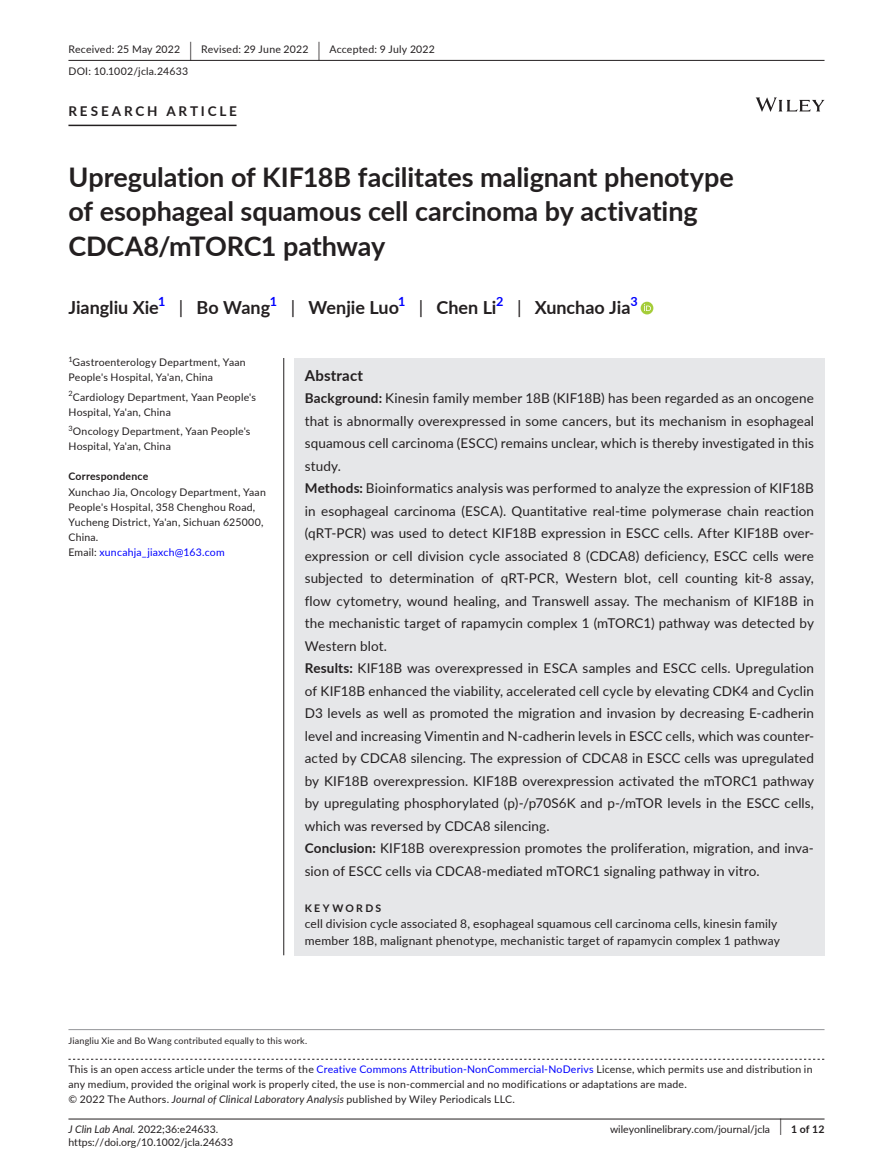
<style>
.page{position:relative;width:893px;height:1174px;background:#fff}
.page>*{position:absolute;margin:0;border:0;box-sizing:border-box;transform-origin:0 0}
.t1{font:700 27px/34.5px "Lato";letter-spacing:-.005em;color:#231f20}
.t2{font:700 18px "Lato";letter-spacing:-.005em;color:#231f20}
.t3{font:700 15px "Lato";letter-spacing:.015em;color:#231f20}
.t4{font:13.5px/22.5px "Lato";letter-spacing:.01em;color:#231f20}
.t5{font:700 13.5px "Lato";letter-spacing:.21em;color:#231f20}
.t6{font:700 12.6px "Lato";color:#00f}
.t7{font:12px/16.5px "Lato";letter-spacing:.015em;color:#231f20}
.t8{font:10.5px/15px "Lato";letter-spacing:.02em;color:#231f20}
.t9{font:10.5px "Lato";color:#231f20}
.t10{font:700 10.5px "Lato";letter-spacing:.02em;color:#231f20}
.t11{font:700 10.5px "Lato";letter-spacing:.22em;color:#231f20}
.t12{font:9px "Lato";letter-spacing:.025em;color:#231f20}
.t13{font:7.35px "Lato";color:#231f20}
.s1{font-size:19.65px}
.s2{font-weight:400}
.s3{color:#00f}
.s4{font-weight:700}
.s5{font-style:italic}
.s6{font-weight:400;font-size:17.4px}
</style>
<div class="page">
<hr style="left:68px;top:1118px;width:756px;height:1px;background:#231f20">
<svg style="left:756px;top:97px;width:68px;height:15px"></svg>
<hr style="left:68px;top:60px;width:756px;height:1px;background:#231f20">
<hr style="left:68px;top:125px;width:169px;height:1px;background:#231f20">
<div style="left:641px;top:302px;width:12px;height:12px;background:#a5cd39;border-radius:50%"></div>
<svg style="left:644px;top:304px;width:7px;height:7px"></svg>
<svg style="left:68px;top:1058px;width:756px;height:1px"></svg>
<hr style="left:68px;top:1029px;width:756px;height:1px;background:#939598">
<div style="left:294px;top:358px;width:530px;height:597px;background:#e6e7e9"></div>
<hr style="left:283px;top:358px;width:1px;height:597px;background:#231f20">
<p class="t8" style="left:68px;top:38px;width:368px;line-height:21.8px">Received: 25 May 2022 <span class="s1">|</span> Revised: 29 June 2022 <span class="s1">|</span> Accepted: 9 July 2022<br>DOI: 10.1002/jcla.24633</p>
<p class="t5" style="left:68px;top:101px;width:170px">RESEARCH ARTICLE</p>
<h1 class="t1" style="left:68px;top:159px;width:667px">Upregulation of KIF18B facilitates malignant phenotype of esophageal squamous cell carcinoma by activating<br>CDCA8/mTORC1 pathway</h1>
<h2 class="t2" style="left:68px;top:295px;width:92px">Jiangliu Xie</h2>
<p class="t6" style="left:158px;top:292px;width:9px">1</p>
<h2 class="t2" style="left:179px;top:295px;width:93px"><span class="s2">|</span> Bo Wang</h2>
<p class="t6" style="left:270px;top:292px;width:9px">1</p>
<h2 class="t2" style="left:291px;top:295px;width:110px"><span class="s2">|</span> Wenjie Luo</h2>
<p class="t6" style="left:398px;top:292px;width:9px">1</p>
<h2 class="t2" style="left:419px;top:295px;width:79px"><span class="s2">|</span> Chen Li</h2>
<p class="t6" style="left:496px;top:292px;width:9px">2</p>
<h2 class="t2" style="left:517px;top:295px;width:115px"><span class="s2">|</span> Xunchao Jia</h2>
<p class="t6" style="left:630px;top:292px;width:9px">3</p>
<p class="t13" style="left:68px;top:354px;width:6px">1</p>
<p class="t8" style="left:68px;top:355px;width:179px;text-indent:4px">Gastroenterology Department, Yaan<br>People's Hospital, Ya'an, China</p>
<p class="t13" style="left:68px;top:388px;width:6px">2</p>
<p class="t8" style="left:68px;top:389px;width:189px;text-indent:4px">Cardiology Department, Yaan People's<br>Hospital, Ya'an, China</p>
<p class="t8" style="left:68px;top:424px;width:184px"><sup>3</sup>Oncology Department, Yaan People's<br>Hospital, Ya'an, China</p>
<p class="t10" style="left:68px;top:469px;width:81px">Correspondence</p>
<p class="t8" style="left:68px;top:484px;width:199px">Xunchao Jia, Oncology Department, Yaan<br>People's Hospital, 358 Chenghou Road,<br>Yucheng District, Ya'an, Sichuan 625000,<br>China.<br>Email: <span class="s3">xuncahja_jiaxch@163.com</span></p>
<p class="t3" style="left:305px;top:364px;width:60px">Abstract</p>
<p class="t4" style="left:305px;top:386px;width:511px"><span class="s4">Background:</span> Kinesin family member 18B (KIF18B) has been regarded as an oncogene that is abnormally overexpressed in some cancers, but its mechanism in esophageal squamous cell carcinoma (ESCC) remains unclear, which is thereby investigated in this study.<br><span class="s4">Methods:</span> Bioinformatics analysis was performed to analyze the expression of KIF18B in esophageal carcinoma (ESCA). Quantitative real-time polymerase chain reaction (qRT-PCR) was used to detect KIF18B expression in ESCC cells. After KIF18B over&shy;expression or cell division cycle associated 8 (CDCA8) deficiency, ESCC cells were subjected to determination of qRT-PCR, Western blot, cell counting kit-8 assay, flow cytometry, wound healing, and Transwell assay. The mechanism of KIF18B in the mechanistic target of rapamycin complex 1 (mTORC1) pathway was detected by Western blot.<br><span class="s4">Results:</span> KIF18B was overexpressed in ESCA samples and ESCC cells. Upregulation of KIF18B enhanced the viability, accelerated cell cycle by elevating CDK4 and Cyclin D3 levels as well as promoted the migration and invasion by decreasing E-cadherin level and increasing Vimentin and N-cadherin levels in ESCC cells, which was counter&shy;acted by CDCA8 silencing. The expression of CDCA8 in ESCC cells was upregulated by KIF18B overexpression. KIF18B overexpression activated the mTORC1 pathway by upregulating phosphorylated (p)-/p70S6K and p-/mTOR levels in the ESCC cells, which was reversed by CDCA8 silencing.<br><span class="s4">Conclusion:</span> KIF18B overexpression promotes the proliferation, migration, and inva&shy;sion of ESCC cells via CDCA8-mediated mTORC1 signaling pathway in vitro.</p>
<p class="t11" style="left:305px;top:900px;width:78px">KEYWORDS</p>
<p class="t7" style="left:305px;top:915px;width:477px">cell division cycle associated 8, esophageal squamous cell carcinoma cells, kinesin family member 18B, malignant phenotype, mechanistic target of rapamycin complex 1 pathway</p>
<p class="t12" style="left:68px;top:1033px;width:240px">Jiangliu Xie and Bo Wang contributed equally to this work.</p>
<p class="t8" style="left:68px;top:1061px;width:746px">This is an open access article under the terms of the <span class="s3">Creative Commons Attribution-NonCommercial-NoDerivs</span> License, which permits use and distribution in any medium, provided the original work is properly cited, the use is non-commercial and no modifications or adaptations are made.<br>© 2022 The Authors. <span class="s5">Journal of Clinical Laboratory Analysis</span> published by Wiley Periodicals LLC.</p>
<p class="t9" style="left:68px;top:1121px;width:151px"><span class="s5">J Clin Lab Anal.</span> 2022;36:e24633.</p>
<p class="t10" style="left:779px;top:1121px;width:46px"><span class="s6">|</span> 1 of 12</p>
<p class="t9" style="left:68px;top:1135px;width:166px">https://doi.org/10.1002/jcla.24633</p>
<p class="t9" style="left:610px;top:1121px;width:162px">wileyonlinelibrary.com/journal/jcla</p>
</div>
